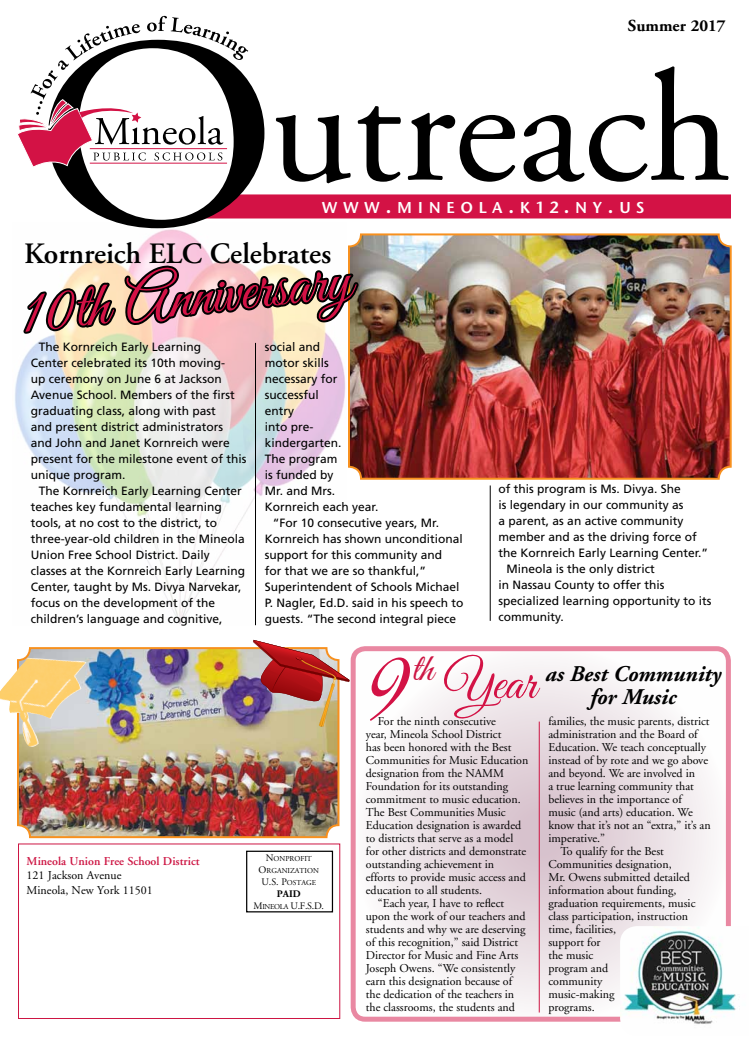
<style>
.page{position:relative;width:749px;height:1037px;background:#fff}
.page>*{position:absolute;margin:0;border:0;box-sizing:border-box;transform-origin:0 0}
.t1{font:105.5px "Great Vibes";color:#d31245}
.t2{font:63.4px "Great Vibes";color:#d31245}
.t3{font:51.5px "Great Vibes";color:#d31245}
.t4{font:600 29.5px "Adobe Garamond";color:#000}
.t5{font:italic 700 22.4px "Adobe Garamond";color:#000}
.t6{font:700 16.8px "Adobe Garamond";color:#000}
.t7{font:16.5px "Stone Sans Itc T Semi";letter-spacing:.335em;color:#fff}
.t8{font:12px/14.4px "Adobe Garamond";color:#000}
.t9{font:12px/16px "Frutiger";color:#000}
.t10{font:600 12px "Adobe Garamond";color:#cd1543}
.t11{font:10px/12px "Adobe Garamond";color:#000;text-align:center}
.t12{font:7.5px/12px "Adobe Garamond";color:#000;text-align:center}
.s1{font-size:22px}
.s2{font-size:17px}
.s3{font-size:10px}
.s4{font-weight:700}
.s5{font-size:7.5px}
</style>
<div class="page">
<img style="left:15px;top:349px;width:331px;height:275px">
<svg style="left:353px;top:649px;width:375px;height:370px"></svg>
<div style="left:351px;top:646px;width:380px;height:376px;border:5px solid #d31245;border-radius:12px"></div>
<div style="left:18px;top:843px;width:322px;height:176px;background:#fff;border:1px solid #cd1543"></div>
<div style="left:246px;top:851px;width:87px;height:61px;border:1px solid #000"></div>
<img style="left:20px;top:650px;width:316px;height:185px">
<div style="left:17px;top:647px;width:322px;height:191px;border:2px solid #f7901e;border-radius:12px"></div>
<img style="left:351px;top:349px;width:378px;height:128px">
<div style="left:348px;top:233px;width:384px;height:247px;border:2px solid #f7901e;border-radius:12px"></div>
<img style="left:17px;top:16px;width:714px;height:333px">
<img style="left:620px;top:926px;width:116px;height:98px">
<img style="left:0;top:658px;width:87px;height:92px">
<img style="left:232px;top:639px;width:118px;height:95px">
<hr style="left:539px;top:721px;width:1px;height:291px;background:#cd1543">
<hr style="left:255px;top:343px;width:1px;height:282px;background:#000">
<hr style="left:490px;top:485px;width:1px;height:136px;background:#000">
<h3 class="t6" style="left:628px;top:17px;width:99px">Summer 2017</h3>
<h3 class="t7" style="left:322px;top:197px;width:324px">WWW<span class="s1">.</span>MINEOLA<span class="s1">.</span>K<span class="s2">12</span><span class="s1">.</span>NY<span class="s1">.</span>US</h3>
<h3 class="t4" style="left:24px;top:237px;width:309px">Kornreich ELC Celebrates</h3>
<h2 class="t2" style="left:16px;top:278px;width:335px;rotate:-6deg">10th Anniversary</h2>
<p class="t9" style="left:31px;top:338px;width:217px;text-indent:8px">The Kornreich Early Learning<br>Center celebrated its 10th moving-<br>up ceremony on June 6 at Jackson<br>Avenue School. Members of the first graduating class, along with past<br>and present district administrators and John and Janet Kornreich were present for the milestone event of this unique program.</p>
<p class="t9" style="left:31px;top:482px;width:216px;text-indent:8px">The Kornreich Early Learning Center teaches key fundamental learning tools, at no cost to the district, to three-year-old children in the Mineola Union Free School District. Daily classes at the Kornreich Early Learning Center, taught by Ms. Divya Narvekar, focus on the development of the children’s language and cognitive,</p>
<p class="t9" style="left:265px;top:338px;width:57px">social and</p>
<p class="t9" style="left:265px;top:354px;width:66px">motor skills</p>
<p class="t9" style="left:265px;top:370px;width:74px">necessary for</p>
<p class="t9" style="left:265px;top:386px;width:55px">successful</p>
<p class="t9" style="left:265px;top:402px;width:31px">entry</p>
<p class="t9" style="left:265px;top:418px;width:50px">into pre-</p>
<p class="t9" style="left:265px;top:434px;width:78px">kindergarten.</p>
<p class="t9" style="left:265px;top:450px;width:74px">The program</p>
<p class="t9" style="left:265px;top:466px;width:70px">is funded by</p>
<p class="t9" style="left:265px;top:482px;width:72px">Mr. and Mrs.</p>
<p class="t9" style="left:265px;top:498px;width:115px">Kornreich each year.</p>
<p class="t9" style="left:273px;top:514px;width:168px">“For 10 consecutive years, Mr.</p>
<p class="t9" style="left:265px;top:530px;width:200px">Kornreich has shown unconditional</p>
<p class="t9" style="left:265px;top:546px;width:179px">support for this community and</p>
<p class="t9" style="left:265px;top:562px;width:163px">for that we are so thankful,”</p>
<p class="t9" style="left:265px;top:578px;width:196px">Superintendent of Schools Michael</p>
<p class="t9" style="left:265px;top:594px;width:200px">P. Nagler, Ed.D. said in his speech to</p>
<p class="t9" style="left:265px;top:610px;width:193px">guests. “The second integral piece</p>
<p class="t9" style="left:498px;top:481px;width:184px">of this program is Ms. Divya. She</p>
<p class="t9" style="left:498px;top:497px;width:186px">is legendary in our community as</p>
<p class="t9" style="left:498px;top:513px;width:186px">a parent, as an active community</p>
<p class="t9" style="left:498px;top:529px;width:200px">member and as the driving force of</p>
<p class="t9" style="left:498px;top:545px;width:211px">the Kornreich Early Learning Center.”</p>
<p class="t9" style="left:506px;top:561px;width:150px">Mineola is the only district</p>
<p class="t9" style="left:498px;top:577px;width:167px">in Nassau County to offer this</p>
<p class="t9" style="left:498px;top:593px;width:214px">specialized learning opportunity to its</p>
<p class="t9" style="left:498px;top:609px;width:67px">community.</p>
<p class="t10" style="left:27px;top:855px;width:174px">Mineola Union Free School District</p>
<p class="t8" style="left:27px;top:869px;width:128px">121 Jackson Avenue<br>Mineola, New York 11501</p>
<p class="t12" style="left:259px;top:853px;width:61px"><span class="s3">N</span>ONPROFIT<br><span class="s3">O</span>RGANIZATION<br><span class="s3">U.S. P</span>OSTAGE</p>
<p class="t11" style="left:253px;top:888px;width:72px"><span class="s4">PAID<br></span>M<span class="s5">INEOLA</span> U.F.S.D.</p>
<h3 class="t3" style="left:413px;top:654px;width:125px"><sup>th</sup> Year</h3>
<h1 class="t1" style="left:364px;top:629px;width:47px">9</h1>
<h3 class="t5" style="left:545px;top:661px;width:177px">as Best Community</h3>
<h3 class="t5" style="left:589px;top:684px;width:88px">for Music</h3>
<p class="t8" style="left:548px;top:714px;width:163px">families, the music parents, district</p>
<p class="t8" style="left:548px;top:727px;width:151px">administration and the Board of</p>
<p class="t8" style="left:548px;top:740px;width:159px">Education. We teach conceptually</p>
<p class="t8" style="left:548px;top:753px;width:161px">instead of by rote and we go above</p>
<p class="t8" style="left:548px;top:766px;width:148px">and beyond. We are involved in</p>
<p class="t8" style="left:548px;top:779px;width:147px">a true learning community that</p>
<p class="t8" style="left:548px;top:792px;width:135px">believes in the importance of</p>
<p class="t8" style="left:548px;top:805px;width:146px">music (and arts) education. We</p>
<p class="t8" style="left:548px;top:818px;width:164px">know that it’s not an “extra,” it’s an</p>
<p class="t8" style="left:548px;top:831px;width:58px">imperative.”</p>
<p class="t8" style="left:560px;top:844px;width:105px">To qualify for the Best</p>
<p class="t8" style="left:548px;top:857px;width:125px">Communities designation,</p>
<p class="t8" style="left:548px;top:870px;width:143px">Mr. Owens submitted detailed</p>
<p class="t8" style="left:548px;top:883px;width:130px">information about funding,</p>
<p class="t8" style="left:548px;top:896px;width:149px">graduation requirements, music</p>
<p class="t8" style="left:548px;top:909px;width:141px">class participation, instruction</p>
<p class="t8" style="left:548px;top:922px;width:69px">time, facilities,</p>
<p class="t8" style="left:548px;top:935px;width:54px">support for</p>
<p class="t8" style="left:548px;top:948px;width:46px">the music</p>
<p class="t8" style="left:548px;top:961px;width:61px">program and</p>
<p class="t8" style="left:548px;top:974px;width:55px">community</p>
<p class="t8" style="left:548px;top:987px;width:68px">music-making</p>
<p class="t8" style="left:548px;top:1000px;width:48px">programs.</p>
<p class="t8" style="left:378px;top:714px;width:120px">For the ninth consecutive</p>
<p class="t8" style="left:366px;top:727px;width:137px">year, Mineola School District</p>
<p class="t8" style="left:366px;top:740px;width:147px">has been honored with the Best</p>
<p class="t8" style="left:366px;top:753px;width:164px">Communities for Music Education</p>
<p class="t8" style="left:366px;top:766px;width:140px">designation from the NAMM</p>
<p class="t8" style="left:366px;top:779px;width:144px">Foundation for its outstanding</p>
<p class="t8" style="left:366px;top:792px;width:156px">commitment to music education.</p>
<p class="t8" style="left:366px;top:805px;width:141px">The Best Communities Music</p>
<p class="t8" style="left:366px;top:818px;width:157px">Education designation is awarded</p>
<p class="t8" style="left:366px;top:831px;width:149px">to districts that serve as a model</p>
<p class="t8" style="left:366px;top:844px;width:162px">for other districts and demonstrate</p>
<p class="t8" style="left:366px;top:857px;width:130px">outstanding achievement in</p>
<p class="t8" style="left:366px;top:870px;width:162px">efforts to provide music access and</p>
<p class="t8" style="left:366px;top:883px;width:118px">education to all students.</p>
<p class="t8" style="left:378px;top:896px;width:128px">“Each year, I have to reflect</p>
<p class="t8" style="left:366px;top:909px;width:161px">upon the work of our teachers and</p>
<p class="t8" style="left:366px;top:922px;width:161px">students and why we are deserving</p>
<p class="t8" style="left:366px;top:935px;width:154px">of this recognition,” said District</p>
<p class="t8" style="left:366px;top:948px;width:154px">Director for Music and Fine Arts</p>
<p class="t8" style="left:366px;top:961px;width:151px">Joseph Owens. “We consistently</p>
<p class="t8" style="left:366px;top:974px;width:148px">earn this designation because of</p>
<p class="t8" style="left:366px;top:987px;width:150px">the dedication of the teachers in</p>
<p class="t8" style="left:366px;top:1000px;width:151px">the classrooms, the students and</p>
</div>
